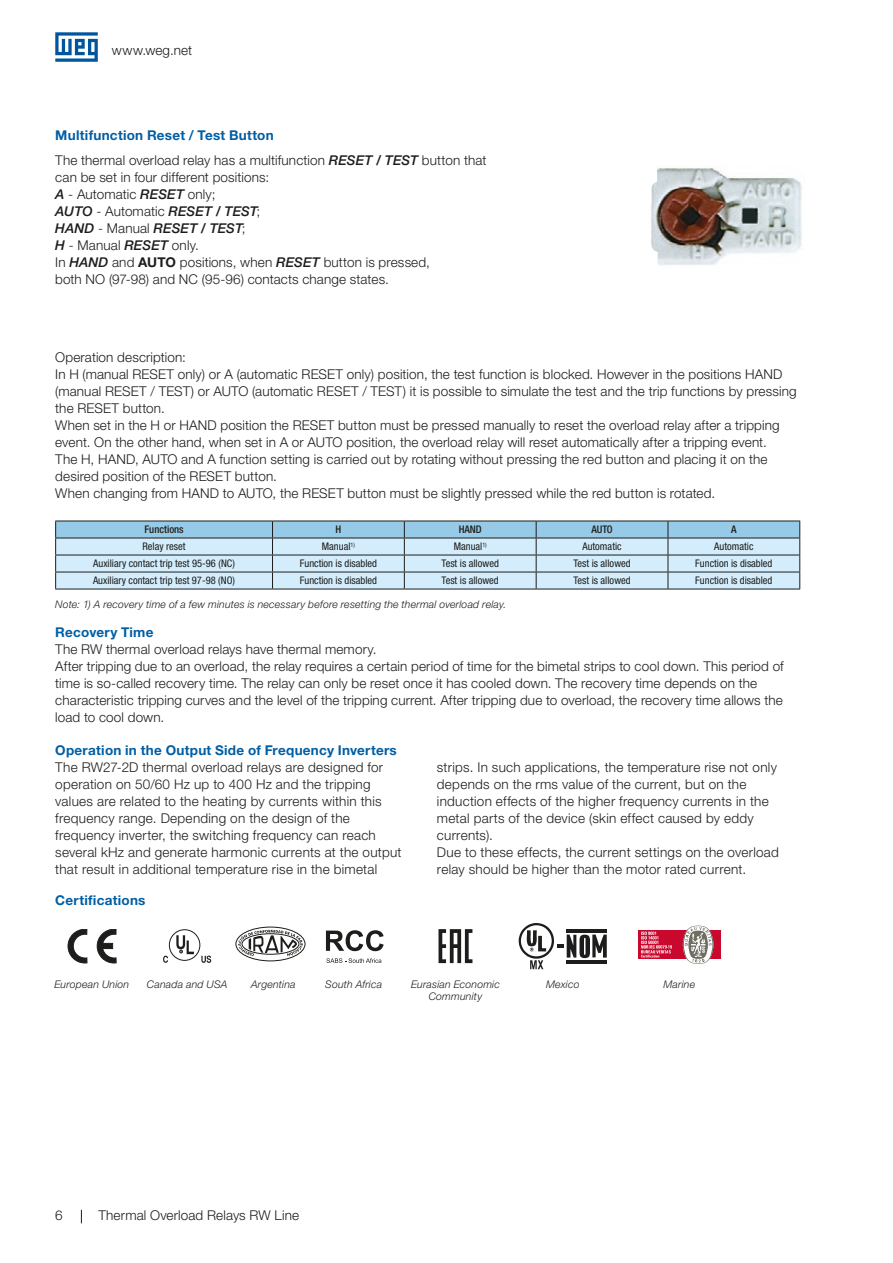
<style>
.page{position:relative;width:893px;height:1263px;background:#fff}
.page>*{position:absolute;margin:0;border:0;box-sizing:border-box;transform-origin:0 0}
.t1{font:300 13.5px/17px "Helvetica Neue LT Pro";letter-spacing:.01em;color:#1d1d1b}
.t2{font:700 13.5px "Helvetica Neue LT Pro";letter-spacing:.02em;color:#005ea4}
.t3{font:condensed 10.5px "Helvetica Neue LT Pro";color:#1d1d1b}
.t4{font:italic 300 10.5px/12.8px "Helvetica Neue LT Pro";letter-spacing:.015em;color:#1d1d1b;text-align:center}
.t5{font:500 condensed 10.5px "Helvetica Neue LT Pro";color:#1d1d1b}
.s1{font-weight:500;font-style:italic}
.s2{font-weight:700}
</style>
<div class="page">
<svg style="left:55px;top:32px;width:43px;height:30px"></svg>
<svg style="left:81px;top:1210px;width:1px;height:13px"></svg>
<hr style="left:55px;top:589px;width:218px;height:1px;background:#1d1d1b">
<hr style="left:273px;top:589px;width:131px;height:1px;background:#1d1d1b">
<hr style="left:404px;top:589px;width:132px;height:1px;background:#1d1d1b">
<hr style="left:536px;top:589px;width:132px;height:1px;background:#1d1d1b">
<svg style="left:55px;top:521px;width:745px;height:68px;background:#b9d7e8"></svg>
<hr style="left:668px;top:572px;width:132px;height:1px;background:#1d1d1b">
<hr style="left:668px;top:589px;width:132px;height:1px;background:#1d1d1b">
<img style="left:651px;top:168px;width:151px;height:97px">
<svg style="left:68px;top:929px;width:19px;height:34px"></svg>
<svg style="left:97px;top:929px;width:19px;height:34px"></svg>
<div style="left:101px;top:943px;width:12px;height:6px;background:#1d1d1b"></div>
<svg style="left:176px;top:935px;width:18px;height:19px"></svg>
<svg style="left:163px;top:956px;width:5px;height:7px"></svg>
<svg style="left:201px;top:956px;width:10px;height:7px"></svg>
<div style="left:169px;top:929px;width:31px;height:32px;border:1px solid #1d1d1b;border-radius:50%"></div>
<div style="left:235px;top:927px;width:70px;height:34px;border:1px solid #1d1d1b;border-radius:50%"></div>
<svg style="left:238px;top:930px;width:65px;height:26px"></svg>
<svg style="left:326px;top:930px;width:58px;height:21px"></svg>
<svg style="left:326px;top:958px;width:55px;height:5px"></svg>
<svg style="left:438px;top:929px;width:34px;height:34px"></svg>
<svg style="left:519px;top:923px;width:88px;height:46px"></svg>
<div style="left:638px;top:931px;width:82px;height:28px;background:#ca082e"></div>
<svg style="left:683px;top:925px;width:31px;height:39px"></svg>
<svg style="left:641px;top:931px;width:31px;height:26px"></svg>
<p class="t1" style="left:112px;top:42px;width:82px">www.weg.net</p>
<p class="t2" style="left:55px;top:127px;width:220px">Multifunction Reset / Test Button</p>
<p class="t1" style="left:55px;top:152px;width:433px">The thermal overload relay has a multifunction <span class="s1">RESET / TEST</span> button that can be set in four different positions:<br><span class="s1">A</span> - Automatic <span class="s1">RESET</span> only;<br><span class="s1">AUTO</span> - Automatic <span class="s1">RESET / TEST</span>;<br><span class="s1">HAND</span> - Manual <span class="s1">RESET / TEST</span>;<br><span class="s1">H</span> - Manual <span class="s1">RESET</span> only.<br>In <span class="s1">HAND</span> and <span class="s2">AUTO</span> positions, when <span class="s1">RESET</span> button is pressed,<br>both NO (97-98) and NC (95-96) contacts change states.</p>
<p class="t1" style="left:55px;top:348px;width:743px">Operation description:<br>In H (manual RESET only) or A (automatic RESET only) position, the test function is blocked. However in the positions HAND (manual RESET / TEST) or AUTO (automatic RESET / TEST) it is possible to simulate the test and the trip functions by pressing the RESET button.<br>When set in the H or HAND position the RESET button must be pressed manually to reset the overload relay after a tripping event. On the other hand, when set in A or AUTO position, the overload relay will reset automatically after a tripping event.<br>The H, HAND, AUTO and A function setting is carried out by rotating without pressing the red button and placing it on the desired position of the RESET button.<br>When changing from HAND to AUTO, the RESET button must be slightly pressed while the red button is rotated.</p>
<p class="t5" style="left:144px;top:523px;width:41px">Functions</p>
<p class="t5" style="left:335px;top:523px;width:7px">H</p>
<p class="t5" style="left:459px;top:523px;width:25px">HAND</p>
<p class="t5" style="left:591px;top:523px;width:23px">AUTO</p>
<p class="t5" style="left:731px;top:523px;width:7px">A</p>
<p class="t3" style="left:143px;top:540px;width:45px">Relay reset</p>
<p class="t3" style="left:322px;top:540px;width:35px">Manual<sup>1)</sup></p>
<p class="t3" style="left:454px;top:540px;width:34px">Manual<sup>1)</sup></p>
<p class="t3" style="left:582px;top:540px;width:41px">Automatic</p>
<p class="t3" style="left:714px;top:540px;width:41px">Automatic</p>
<p class="t3" style="left:93px;top:557px;width:143px">Auxiliary contact trip test 95-96 (NC)</p>
<p class="t3" style="left:300px;top:557px;width:79px">Function is disabled</p>
<p class="t3" style="left:442px;top:557px;width:59px">Test is allowed</p>
<p class="t3" style="left:573px;top:557px;width:59px">Test is allowed</p>
<p class="t3" style="left:695px;top:557px;width:79px">Function is disabled</p>
<p class="t3" style="left:93px;top:574px;width:143px">Auxiliary contact trip test 97-98 (NO)</p>
<p class="t3" style="left:300px;top:574px;width:79px">Function is disabled</p>
<p class="t3" style="left:442px;top:574px;width:59px">Test is allowed</p>
<p class="t3" style="left:573px;top:574px;width:59px">Test is allowed</p>
<p class="t3" style="left:695px;top:574px;width:79px">Function is disabled</p>
<p class="t4" style="left:55px;top:598px;width:453px">Note: 1) A recovery time of a few minutes is necessary before resetting the thermal overload relay.</p>
<p class="t2" style="left:55px;top:624px;width:100px">Recovery Time</p>
<p class="t1" style="left:55px;top:641px;width:730px">The RW thermal overload relays have thermal memory.<br>After tripping due to an overload, the relay requires a certain period of time for the bimetal strips to cool down. This period of time is so-called recovery time. The relay can only be reset once it has cooled down. The recovery time depends on the characteristic tripping curves and the level of the tripping current. After tripping due to overload, the recovery time allows the load to cool down.</p>
<p class="t2" style="left:55px;top:741px;width:343px">Operation in the Output Side of Frequency Inverters</p>
<p class="t1" style="left:55px;top:758px;width:348px">The RW27-2D thermal overload relays are designed for operation on 50/60 Hz up to 400 Hz and the tripping values are related to the heating by currents within this frequency range. Depending on the design of the frequency inverter, the switching frequency can reach several kHz and generate harmonic currents at the output that result in additional temperature rise in the bimetal</p>
<p class="t1" style="left:437px;top:758px;width:343px">strips. In such applications, the temperature rise not only depends on the rms value of the current, but on the induction effects of the higher frequency currents in the metal parts of the device (skin effect caused by eddy currents).<br>Due to these effects, the current settings on the overload relay should be higher than the motor rated current.</p>
<p class="t2" style="left:55px;top:891px;width:92px">Certifications</p>
<p class="t4" style="left:54px;top:977px;width:76px">European Union</p>
<p class="t4" style="left:147px;top:977px;width:82px">Canada and USA</p>
<p class="t4" style="left:251px;top:977px;width:46px">Argentina</p>
<p class="t4" style="left:325px;top:977px;width:58px">South Africa</p>
<p class="t4" style="left:411px;top:977px;width:90px">Eurasian Economic<br>Community</p>
<p class="t4" style="left:546px;top:977px;width:35px">Mexico</p>
<p class="t4" style="left:663px;top:977px;width:33px">Marine</p>
<p class="t1" style="left:55px;top:1207px;width:9px">6</p>
<p class="t1" style="left:99px;top:1207px;width:202px">Thermal Overload Relays RW Line</p>
</div>
